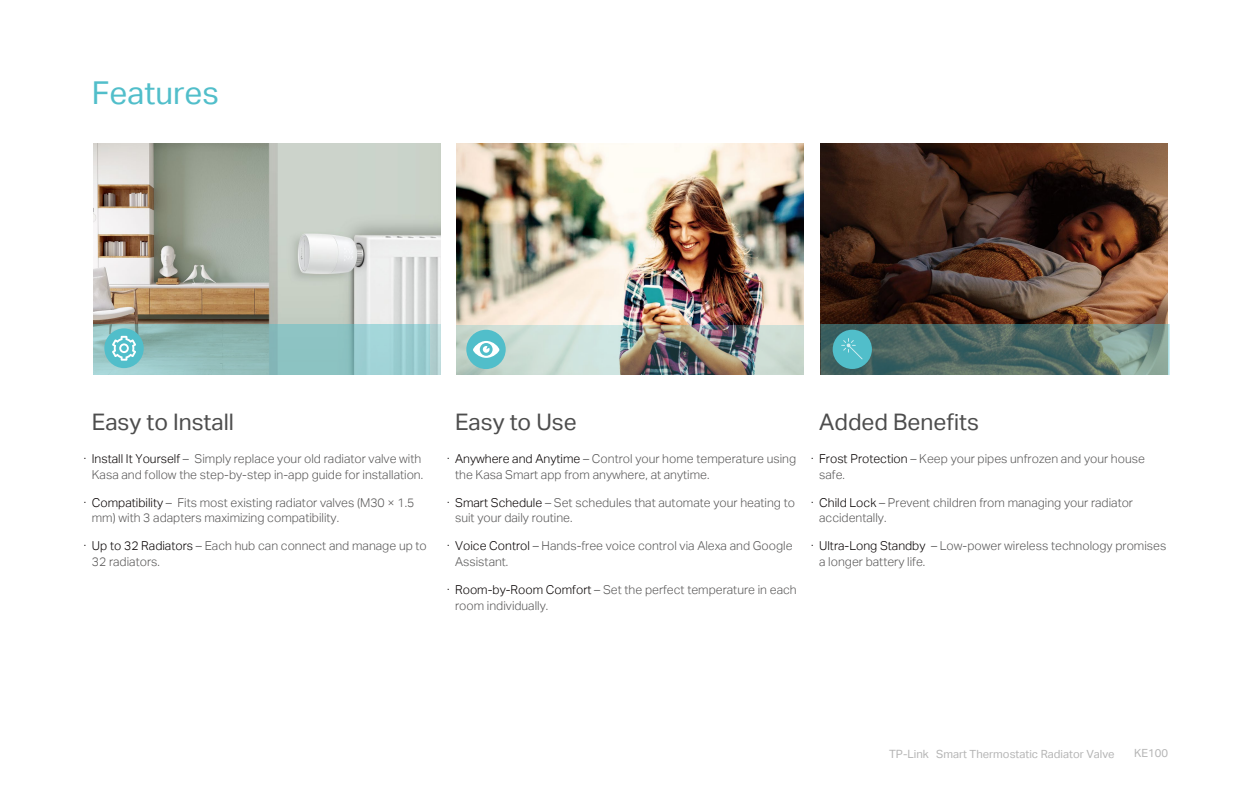
<style>
.page{position:relative;width:1260px;height:788px;background:#fff}
.page>*{position:absolute;margin:0;border:0;box-sizing:border-box;transform-origin:0 0}
.t1{font:31.5px "TP Link Aktiv Regular";color:#51beca}
.t2{font:22.75px "TP Link Aktiv Regular";color:#4d4d4d}
.t3{font:12.25px/15.8px "TP Link Aktiv Light";color:#585757}
.t4{font:11.2px "TP Link Aktiv Regular";color:#b5b5b5}
.s1{color:#060001}
.s2{font-size:11.38px}
</style>
<div class="page">
<img style="left:821px;top:144px;width:347px;height:180px">
<svg style="left:821px;top:324px;width:348px;height:50px;background:#577873"></svg>
<img style="left:93px;top:144px;width:347px;height:180px">
<div style="left:93px;top:324px;width:347px;height:50px;background:linear-gradient(to bottom,#afcdce,#adcbcb)"></div>
<svg style="left:93px;top:324px;width:337px;height:50px;background:#92c1c1"></svg>
<div style="left:104px;top:328px;width:40px;height:40px;background:#51beca;border-radius:50%"></div>
<svg style="left:112px;top:336px;width:24px;height:24px"></svg>
<img style="left:457px;top:144px;width:347px;height:181px">
<img style="left:457px;top:325px;width:347px;height:49px">
<div style="left:466px;top:330px;width:40px;height:39px;background:#51beca;border-radius:50%"></div>
<svg style="left:473px;top:341px;width:26px;height:17px"></svg>
<h1 class="t1" style="left:92px;top:75px;width:129px">Features</h1>
<h2 class="t2" style="left:92px;top:408px;width:144px">Easy to Install</h2>
<p class="t3" style="left:84px;top:450px;width:341px;text-align:right"><span class="s1">· Install It Yourself</span> – Simply replace your old radiator valve with<br>Kasa and follow the step-by-step in-app guide for installation.</p>
<p class="t3" style="left:92px;top:494px;width:324px;text-indent:-8px"><span class="s1">· Compatibility</span> – Fits most existing radiator valves (M30 × 1.5 mm) with 3 adapters maximizing compatibility.</p>
<p class="t3" style="left:92px;top:538px;width:337px;text-indent:-8px"><span class="s1">· Up to 32 Radiators</span> – Each hub can connect and manage up to<br>32 radiators.</p>
<h2 class="t2" style="left:455px;top:408px;width:123px">Easy to Use</h2>
<p class="t3" style="left:455px;top:450px;width:343px;text-indent:-8px"><span class="s1">· Anywhere and Anytime</span> – Control your home temperature using the Kasa Smart app from anywhere, at anytime.</p>
<p class="t3" style="left:455px;top:494px;width:341px;text-indent:-8px"><span class="s1">· Smart Schedule</span> – Set schedules that automate your heating to suit your daily routine.</p>
<p class="t3" style="left:455px;top:538px;width:339px;text-indent:-8px"><span class="s1">· Voice Control</span> – Hands-free voice control via Alexa and Google<br>Assistant.</p>
<p class="t3" style="left:455px;top:582px;width:343px;text-indent:-8px"><span class="s1">· Room-by-Room Comfort</span> – Set the perfect temperature in each room individually.</p>
<h2 class="t2" style="left:819px;top:408px;width:161px">Added Benefits</h2>
<p class="t3" style="left:819px;top:450px;width:327px;text-indent:-8px"><span class="s1">· Frost Protection</span> – Keep your pipes unfrozen and your house safe.</p>
<p class="t3" style="left:819px;top:494px;width:315px;text-indent:-8px"><span class="s1">· Child Lock</span> – Prevent children from managing your radiator accidentally.</p>
<p class="t3" style="left:819px;top:538px;width:349px;text-indent:-8px"><span class="s1">· Ultra-Long Standby</span> – Low-power wireless technology promises a longer battery life.</p>
<p class="t4" style="left:889px;top:747px;width:227px"><span class="s2">TP-Link</span> Smart Thermostatic Radiator Valve</p>
<p class="t4" style="left:1134px;top:747px;width:35px">KE100</p>
</div>
